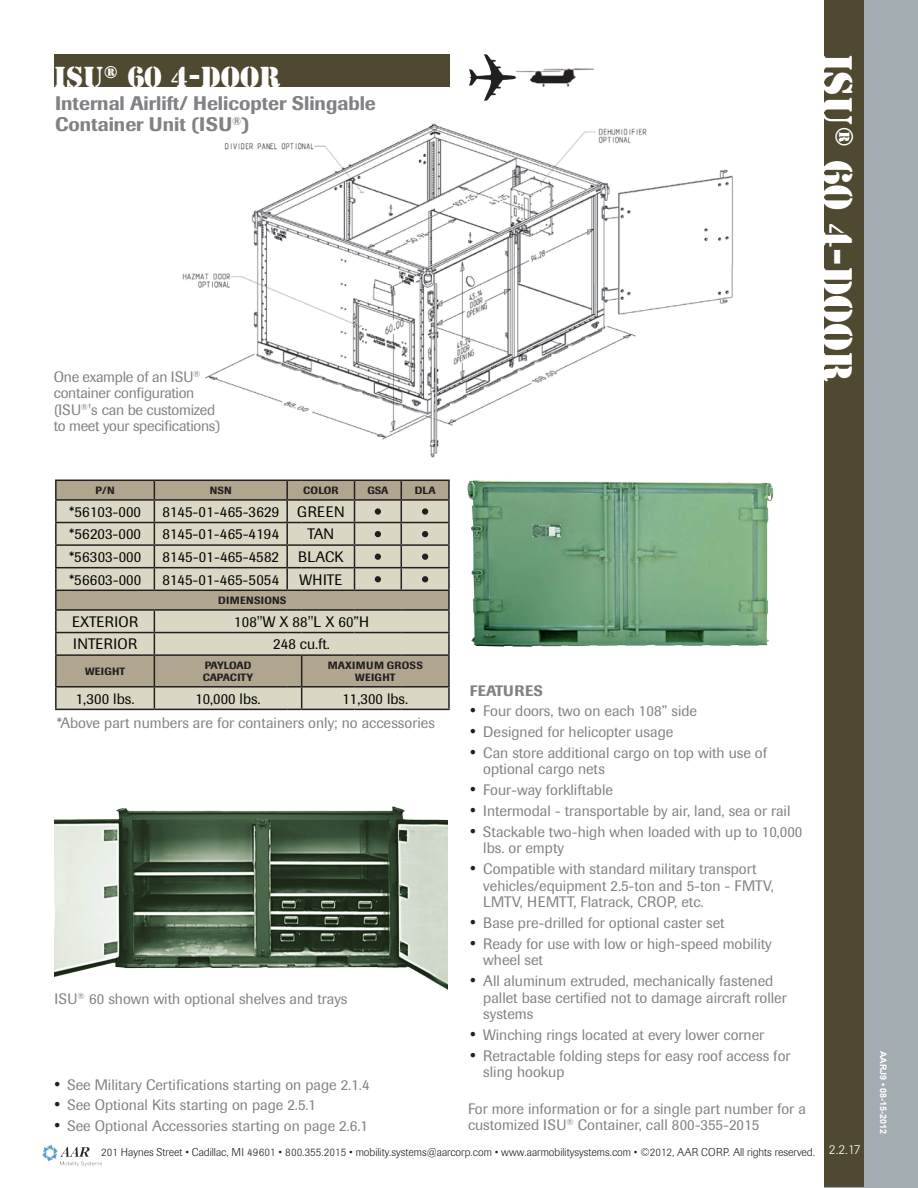
<style>
.page{position:relative;width:918px;height:1188px;background:#fff}
.page>*{position:absolute;margin:0;border:0;box-sizing:border-box;transform-origin:0 0}
.t1{font:39px "Stencil Std";color:#fff}
.t2{font:27px "Stencil Std";color:#fff}
.t3{font:500 19.5px/21px "Imago";color:#808285}
.t4{font:15px/16.5px "Imago";color:#808285}
.t5{font:15px "Imago";letter-spacing:.01em;color:#040503}
.t6{font:15px "Imago";letter-spacing:-.02em;color:#808285}
.t7{font:500 15px "Imago";letter-spacing:.02em;color:#808285}
.t8{font:300 13.5px "Imago";color:#fff}
.t9{font:300 11.25px "Imago";color:#231f20}
.t10{font:500 10.5px/12px "Imago";letter-spacing:.02em;color:#231f20;text-align:center}
.t11{font:500 10.5px "Imago";color:#231f20}
.t12{font:500 10.5px "Imago";letter-spacing:-.02em;color:#231f20}
.t13{font:700 9px "Arial";color:#fff}
.s1{font-family:"Times New Roman";font-size:18px;color:#231f20}
.s2{font-size:13.5px;color:#fff}
</style>
<div class="page">
<img style="left:42px;top:1145px;width:59px;height:21px">
<div style="left:824px;top:0;width:94px;height:1188px;background:#a2acb1"></div>
<div style="left:824px;top:1px;width:40px;height:1186px;background:#4e4930"></div>
<img style="left:182px;top:123px;width:551px;height:335px">
<div style="left:54px;top:54px;width:396px;height:32px;background:#4e4930"></div>
<img style="left:467px;top:480px;width:306px;height:167px">
<img style="left:54px;top:806px;width:394px;height:184px">
<img style="left:469px;top:54px;width:48px;height:47px">
<img style="left:517px;top:68px;width:76px;height:19px">
<svg style="left:57px;top:656px;width:391px;height:53px;background:#bfb8a3"></svg>
<hr style="left:55px;top:656px;width:2px;height:30px;background:#231f20">
<hr style="left:154px;top:656px;width:1px;height:30px;background:#231f20">
<hr style="left:301px;top:656px;width:1px;height:30px;background:#231f20">
<hr style="left:448px;top:656px;width:2px;height:30px;background:#231f20">
<hr style="left:55px;top:686px;width:99px;height:2px;background:#231f20">
<hr style="left:55px;top:688px;width:2px;height:21px;background:#231f20">
<hr style="left:154px;top:686px;width:133px;height:2px;background:#231f20">
<svg style="left:154px;top:688px;width:1px;height:21px"></svg>
<hr style="left:302px;top:686px;width:53px;height:2px;background:#231f20">
<hr style="left:355px;top:686px;width:46px;height:2px;background:#231f20">
<hr style="left:401px;top:686px;width:49px;height:2px;background:#231f20">
<hr style="left:448px;top:688px;width:2px;height:21px;background:#231f20">
<hr style="left:55px;top:709px;width:99px;height:1px;background:#231f20">
<hr style="left:154px;top:709px;width:133px;height:1px;background:#231f20">
<svg style="left:287px;top:686px;width:15px;height:24px"></svg>
<hr style="left:302px;top:709px;width:53px;height:1px;background:#231f20">
<hr style="left:355px;top:709px;width:46px;height:1px;background:#231f20">
<hr style="left:401px;top:709px;width:49px;height:1px;background:#231f20">
<svg style="left:55px;top:480px;width:395px;height:176px;background:#c0bcaa"></svg>
<p class="t2" style="left:54px;top:60px;width:228px">ISU<sup>®</sup> 60 4-DOOR</p>
<p class="t3" style="left:55px;top:93px;width:322px">Internal Airlift/ Helicopter Slingable<br>Container Unit (ISU<sup>®</sup>)</p>
<p class="t6" style="left:54px;top:368px;width:148px">One example of an ISU<sup>®</sup></p>
<p class="t6" style="left:54px;top:384px;width:142px">container configuration</p>
<p class="t6" style="left:54px;top:401px;width:163px">(ISU<sup>®</sup>'s can be customized</p>
<p class="t6" style="left:54px;top:417px;width:168px">to meet your specifications)</p>
<p class="t1" style="left:863px;top:54px;width:329px;rotate:90deg">ISU<sup>®</sup> 60 4-door</p>
<p class="t10" style="left:96px;top:485px;width:21px">P/N</p>
<p class="t10" style="left:210px;top:485px;width:24px">NSN</p>
<p class="t10" style="left:303px;top:485px;width:37px">COLOR</p>
<p class="t10" style="left:367px;top:485px;width:23px">GSA</p>
<p class="t10" style="left:415px;top:485px;width:22px">DLA</p>
<p class="t5" style="left:69px;top:503px;width:73px">*56103-000</p>
<p class="t5" style="left:162px;top:503px;width:118px">8145-01-465-3629</p>
<p class="t5" style="left:297px;top:503px;width:49px">GREEN</p>
<p class="t5" style="left:69px;top:525px;width:73px">*56203-000</p>
<p class="t5" style="left:162px;top:525px;width:118px">8145-01-465-4194</p>
<p class="t5" style="left:308px;top:525px;width:28px">TAN</p>
<p class="t5" style="left:69px;top:548px;width:74px">*56303-000</p>
<p class="t5" style="left:163px;top:548px;width:118px">8145-01-465-4582</p>
<p class="t5" style="left:298px;top:548px;width:47px">BLACK</p>
<p class="t5" style="left:69px;top:571px;width:74px">*56603-000</p>
<p class="t5" style="left:162px;top:571px;width:118px">8145-01-465-5054</p>
<p class="t5" style="left:300px;top:571px;width:44px">WHITE</p>
<p class="t10" style="left:218px;top:595px;width:70px">DIMENSIONS</p>
<p class="t5" style="left:72px;top:613px;width:68px">EXTERIOR</p>
<p class="t5" style="left:234px;top:613px;width:136px">108"W X 88"L X 60”H</p>
<p class="t5" style="left:73px;top:635px;width:65px">INTERIOR</p>
<p class="t5" style="left:273px;top:635px;width:58px">248 cu.ft.</p>
<p class="t10" style="left:85px;top:665px;width:42px">WEIGHT</p>
<p class="t12" style="left:205px;top:659px;width:48px">PAYLOAD</p>
<p class="t11" style="left:203px;top:671px;width:52px">CAPACITY</p>
<p class="t10" style="left:328px;top:659px;width:97px">MAXIMUM GROSS<br>WEIGHT</p>
<p class="t5" style="left:76px;top:690px;width:60px">1,300 lbs.</p>
<p class="t5" style="left:195px;top:690px;width:67px">10,000 lbs.</p>
<p class="t5" style="left:342px;top:690px;width:67px">11,300 lbs.</p>
<p class="t4" style="left:57px;top:715px;width:380px">*Above part numbers are for containers only; no accessories</p>
<p class="t4" style="left:55px;top:990px;width:294px">ISU<sup>®</sup> 60 shown with optional shelves and trays</p>
<p class="t4" style="left:54px;top:1076px;width:317px"><span class="s1">•</span> See Military Certifications starting on page 2.1.4</p>
<p class="t4" style="left:54px;top:1097px;width:263px"><span class="s1">•</span> See Optional Kits starting on page 2.5.1</p>
<p class="t4" style="left:54px;top:1118px;width:315px"><span class="s1">•</span> See Optional Accessories starting on page 2.6.1</p>
<p class="t7" style="left:470px;top:681px;width:75px">FEATURES</p>
<p class="t4" style="left:470px;top:703px;width:229px"><span class="s1">•</span> Four doors, two on each 108” side</p>
<p class="t4" style="left:470px;top:724px;width:205px"><span class="s1">•</span> Designed for helicopter usage</p>
<p class="t4" style="left:483px;top:745px;width:285px;text-indent:-14px"><span class="s1">•</span> Can store additional cargo on top with use of optional cargo nets</p>
<p class="t4" style="left:470px;top:782px;width:145px"><span class="s1">•</span> Four-way forkliftable</p>
<p class="t4" style="left:470px;top:803px;width:322px"><span class="s1">•</span> Intermodal - transportable by air, land, sea or rail</p>
<p class="t4" style="left:483px;top:824px;width:321px;text-indent:-14px"><span class="s1">•</span> Stackable two-high when loaded with up to 10,000 lbs. or empty</p>
<p class="t4" style="left:483px;top:861px;width:292px;text-indent:-14px"><span class="s1">•</span> Compatible with standard military transport vehicles/equipment 2.5-ton and 5-ton - FMTV,<br>LMTV, HEMTT, Flatrack, CROP, etc.</p>
<p class="t4" style="left:470px;top:915px;width:256px"><span class="s1">•</span> Base pre-drilled for optional caster set</p>
<p class="t4" style="left:483px;top:936px;width:290px;text-indent:-14px"><span class="s1">•</span> Ready for use with low or high-speed mobility wheel set</p>
<p class="t4" style="left:483px;top:973px;width:305px;text-indent:-14px"><span class="s1">•</span> All aluminum extruded, mechanically fastened pallet base certified not to damage aircraft roller systems</p>
<p class="t4" style="left:470px;top:1027px;width:296px"><span class="s1">•</span> Winching rings located at every lower corner</p>
<p class="t4" style="left:483px;top:1048px;width:309px;text-indent:-14px"><span class="s1">•</span> Retractable folding steps for easy roof access for sling hookup</p>
<p class="t4" style="left:468px;top:1101px;width:339px">For more information or for a single part number for a customized ISU<sup>®</sup> Container, call 800-355-2015</p>
<p class="t8" style="left:829px;top:1142px;width:33px">2.2.17</p>
<p class="t9" style="left:101px;top:1146px;width:758px">201 Haynes Street • Cadillac, MI 49601 • 800.355.2015 • mobility.systems@aarcorp.com • www.aarmobilitysystems.com • ©2012, AAR CORP. All rights reserved. <span class="s2">2.2.17</span></p>
<p class="t13" style="left:889px;top:1051px;width:85px;rotate:90deg">AARJ9 • 08-15-2012</p>
</div>
